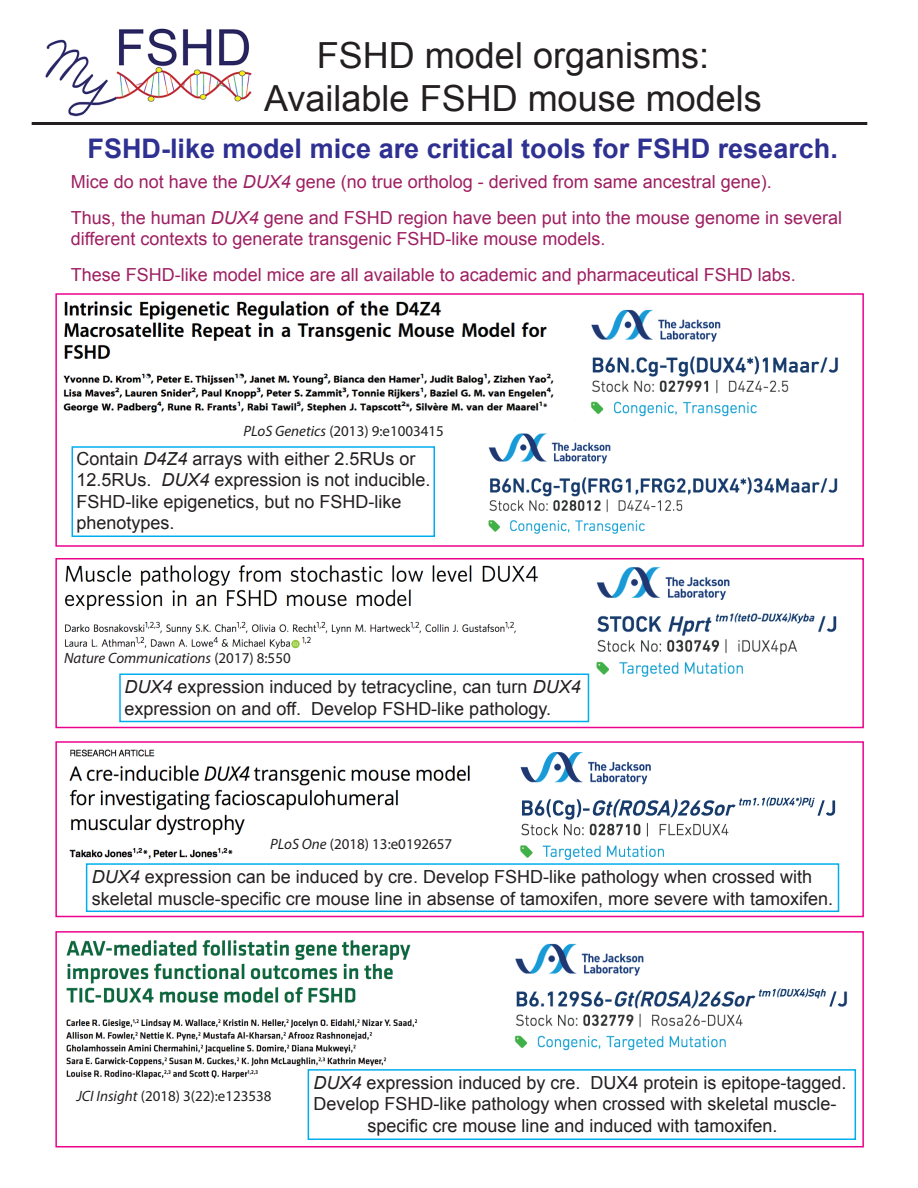
<style>
.page{position:relative;width:918px;height:1188px;background:#fff}
.page>*{position:absolute;margin:0;border:0;box-sizing:border-box;transform-origin:0 0}
.t1{font:36px/43.2px "Arial";color:#231f20;text-align:center}
.t2{font:700 27px "Arial";color:#2e3092}
.t3{font:18px/21.6px "Arial";color:#231f20}
.t4{font:18px/36px "Arial";color:#9e1f62}
.t5{font:15px "Myriad Pro";color:#231f20}
.t6{font:italic 15px "Myriad Pro";color:#231f20}
.s1{font-style:italic}
.s2{font-style:normal}
</style>
<div class="page">
<img style="left:45px;top:28px;width:207px;height:89px">
<hr style="left:32px;top:122px;width:835px;height:3px;background:#231f20">
<img style="left:63px;top:300px;width:491px;height:113px">
<img style="left:65px;top:565px;width:473px;height:84px">
<img style="left:69px;top:749px;width:401px;height:115px">
<img style="left:66px;top:940px;width:352px;height:144px">
<div style="left:55px;top:558px;width:809px;height:170px;border:2px solid #ed028c"></div>
<div style="left:55px;top:931px;width:809px;height:217px;border:2px solid #ed028c"></div>
<img style="left:520px;top:752px;width:320px;height:125px">
<div style="left:55px;top:741px;width:809px;height:176px;border:2px solid #ed028c"></div>
<img style="left:514px;top:943px;width:334px;height:108px">
<img style="left:590px;top:309px;width:249px;height:108px">
<img style="left:488px;top:433px;width:350px;height:101px">
<img style="left:584px;top:567px;width:253px;height:122px">
<div style="left:119px;top:674px;width:470px;height:48px;border:2px solid #00aeef"></div>
<div style="left:308px;top:1069px;width:548px;height:71px;border:2px solid #00aeef"></div>
<div style="left:86px;top:863px;width:753px;height:49px;border:2px solid #00aeef"></div>
<div style="left:72px;top:446px;width:363px;height:91px;border:2px solid #00aeef"></div>
<h1 class="t1" style="left:264px;top:34px;width:499px">FSHD model organisms:<br>Available FSHD mouse models</h1>
<h2 class="t2" style="left:88px;top:130px;width:752px">FSHD-like model mice are critical tools for FSHD research.</h2>
<p class="t4" style="left:71px;top:163px;width:773px">Mice do not have the <span class="s1">DUX4</span> gene (no true ortholog - derived from same ancestral gene).<br>Thus, the human <span class="s1">DUX4</span> gene and FSHD region have been put into the mouse genome in several</p>
<p class="t4" style="left:71px;top:221px;width:727px">different contexts to generate transgenic FSHD-like mouse models.<br>These FSHD-like model mice are all available to academic and pharmaceutical FSHD labs.</p>
<p class="t5" style="left:244px;top:422px;width:202px"><span class="s1">PLoS Genetics</span> (2013) 9:e1003415</p>
<p class="t3" style="left:76px;top:448px;width:356px">Contain <span class="s1">D4Z4</span> arrays with either 2.5RUs or 12.5RUs. <span class="s1">DUX4</span> expression is not inducible.<br>FSHD-like epigenetics, but no FSHD-like phenotypes.</p>
<p class="t6" style="left:64px;top:649px;width:228px">Nature Communications <span class="s2">(2017) 8:550</span></p>
<p class="t3" style="left:124px;top:676px;width:458px"><span class="s1">DUX4</span> expression induced by tetracycline, can turn <span class="s1">DUX4 </span>expression on and off. Develop FSHD-like pathology.</p>
<p class="t5" style="left:270px;top:835px;width:183px"><span class="s1">PLoS One</span> (2018) 13:e0192657</p>
<p class="t3" style="left:92px;top:866px;width:743px"><span class="s1">DUX4</span> expression can be induced by cre. Develop FSHD-like pathology when crossed with skeletal muscle-specific cre mouse line in absense of tamoxifen, more severe with tamoxifen.</p>
<p class="t5" style="left:76px;top:1087px;width:197px"><span class="s1">JCI Insight</span> (2018) 3(22):e123538</p>
<p class="t3" style="left:313px;top:1072px;width:535px"><span class="s1">DUX4</span> expression induced by cre. DUX4 protein is epitope-tagged.</p>
<p class="t3" style="left:313px;top:1094px;width:525px">Develop FSHD-like pathology when crossed with skeletal muscle-</p>
<p class="t3" style="left:367px;top:1115px;width:412px">specific cre mouse line and induced with tamoxifen.</p>
</div>
